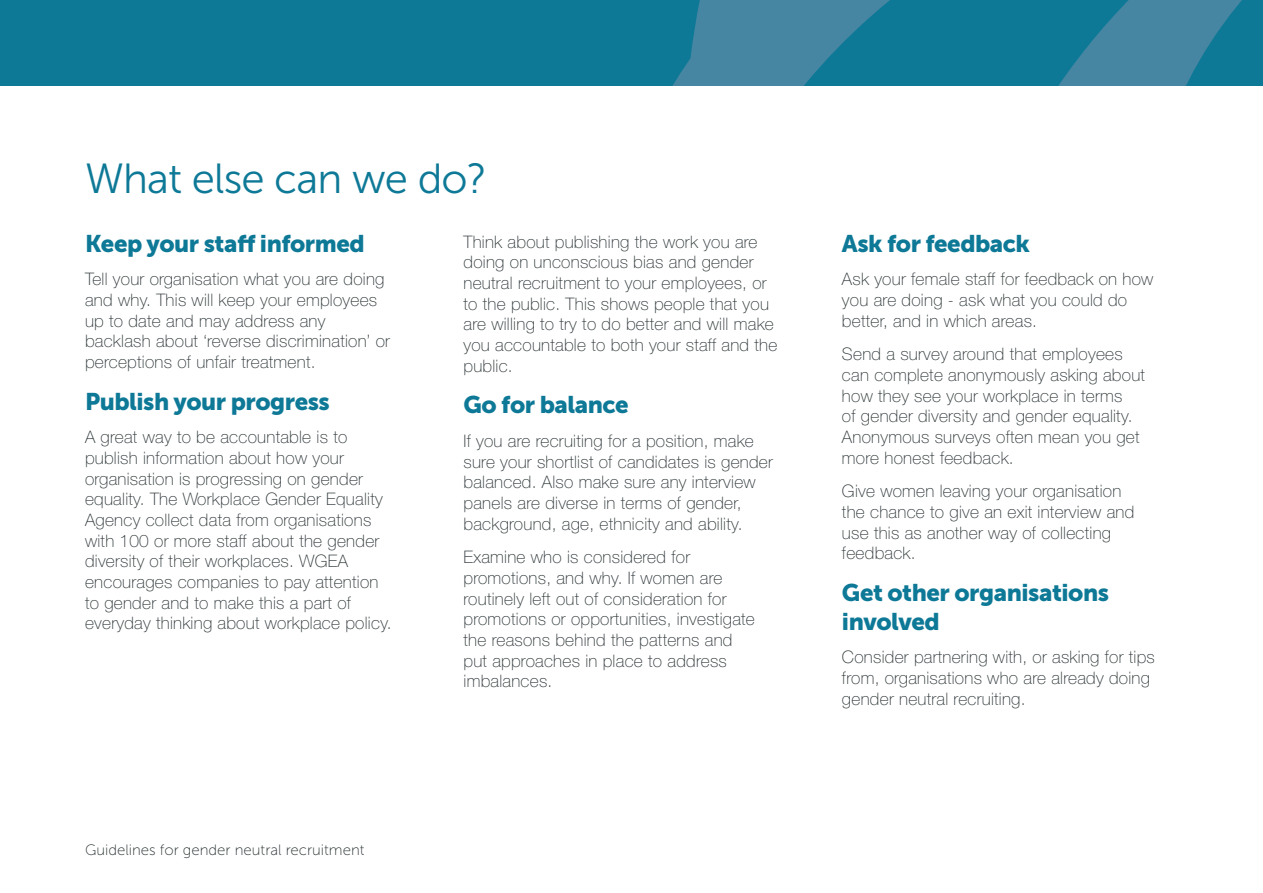
<style>
.page{position:relative;width:1263px;height:893px;background:#fff}
.page>*{position:absolute;margin:0;border:0;box-sizing:border-box;transform-origin:0 0}
.t1{font:42px "Museo Sans 300";letter-spacing:-.02em;color:#0e7997}
.Body{font:24px/28.8px "Museo Sans 900";letter-spacing:-.02em;color:#0e7997}
.Body-2{font:17.25px/20.7px "Helvetica Neue LT 35 Th";letter-spacing:.015em;color:#2b3336}
.t2{font:15px "Museo Sans 100";color:#2b3336}
</style>
<div class="page">
<div style="left:0;top:0;width:1263px;height:85px;background:#0e7997"></div>
<svg style="left:673px;top:0;width:569px;height:85px"></svg>
<h2 class="t1" style="left:85px;top:156px;width:404px">What else can we do?</h2>
<h3 class="Body" style="left:85px;top:229px;width:281px">Keep your staff informed</h3>
<p class="Body-2" style="left:85px;top:269px;width:307px">Tell your organisation what you are doing and why. This will keep your employees up to date and may address any backlash about ‘reverse discrimination’ or perceptions of unfair treatment.</p>
<h3 class="Body" style="left:85px;top:387px;width:246px">Publish your progress</h3>
<p class="Body-2" style="left:85px;top:426px;width:308px">A great way to be accountable is to publish information about how your organisation is progressing on gender equality. The Workplace Gender Equality Agency collect data from organisations with 100 or more staff about the gender diversity of their workplaces. WGEA encourages companies to pay attention to gender and to make this a part of everyday thinking about workplace policy.</p>
<p class="t2" style="left:85px;top:842px;width:281px">Guidelines for gender neutral recruitment</p>
<p class="Body-2" style="left:463px;top:231px;width:315px">Think about publishing the work you are doing on unconscious bias and gender neutral recruitment to your employees, or to the public. This shows people that you are willing to try to do better and will make you accountable to both your staff and the public.</p>
<p class="Body" style="left:463px;top:391px;width:167px">Go for balance</p>
<p class="Body-2" style="left:463px;top:430px;width:311px">If you are recruiting for a position, make sure your shortlist of candidates is gender balanced. Also make sure any interview panels are diverse in terms of gender, background, age, ethnicity and ability.</p>
<p class="Body-2" style="left:463px;top:546px;width:293px">Examine who is considered for promotions, and why. If women are routinely left out of consideration for promotions or opportunities, investigate the reasons behind the patterns and put approaches in place to address imbalances.</p>
<h3 class="Body" style="left:842px;top:229px;width:190px">Ask for feedback</h3>
<p class="Body-2" style="left:842px;top:269px;width:313px">Ask your female staff for feedback on how you are doing - ask what you could do better, and in which areas.</p>
<p class="Body-2" style="left:842px;top:343px;width:305px">Send a survey around that employees can complete anonymously asking about how they see your workplace in terms<br>of gender diversity and gender equality.<br>Anonymous surveys often mean you get more honest feedback.</p>
<p class="Body-2" style="left:842px;top:480px;width:294px">Give women leaving your organisation the chance to give an exit interview and use this as another way of collecting feedback.</p>
<h3 class="Body" style="left:842px;top:578px;width:269px">Get other organisations involved</h3>
<p class="Body-2" style="left:842px;top:646px;width:314px">Consider partnering with, or asking for tips from, organisations who are already doing gender neutral recruiting.</p>
</div>
